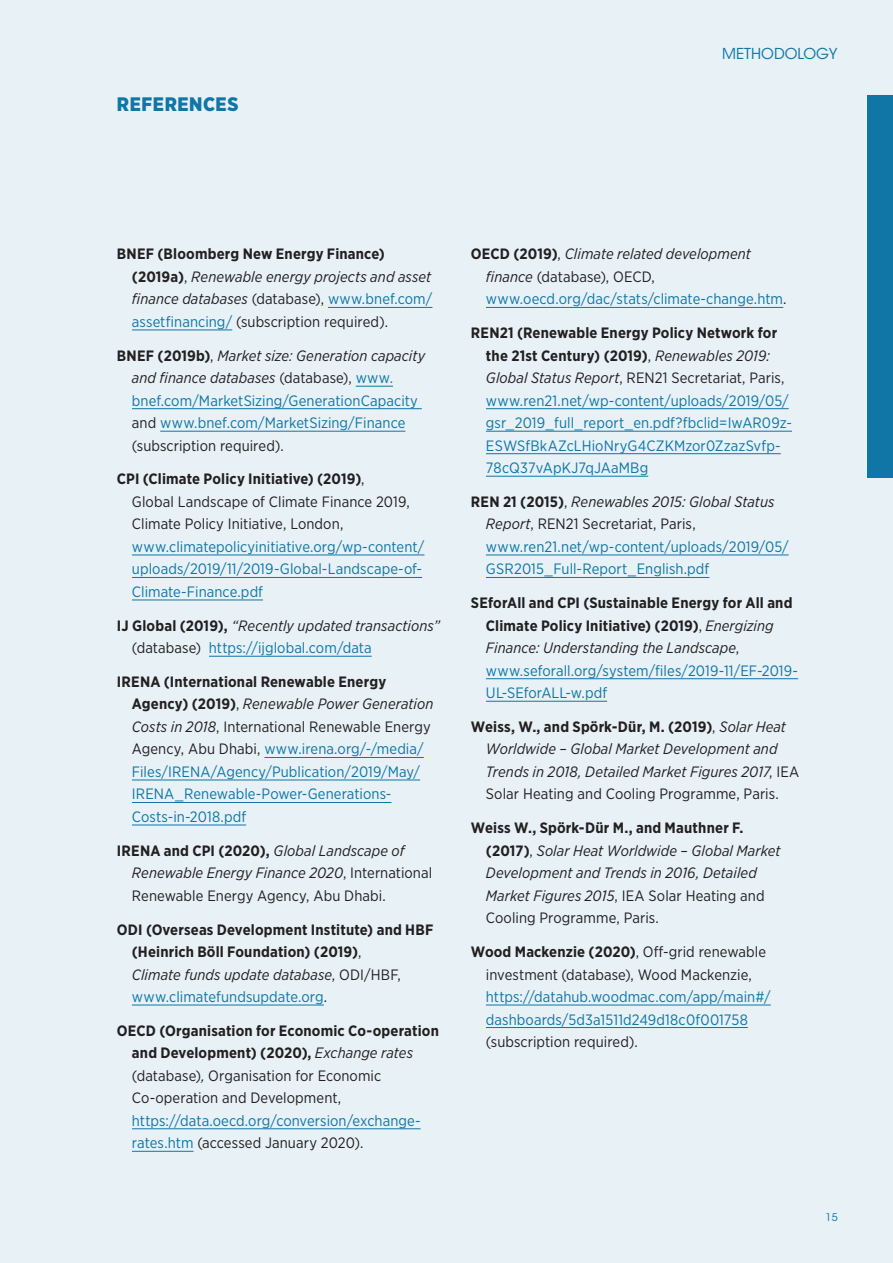
<style>
.page{position:relative;width:893px;height:1263px;background:#e7f1f6}
.page>*{position:absolute;margin:0;border:0;box-sizing:border-box;transform-origin:0 0}
._1_Headline{font:900 19.5px "Gotham Narrow";letter-spacing:.03em;color:#0f76a6}
.references{font:15px/22.5px "Gotham Narrow";letter-spacing:.005em;color:#0f76a6}
.references-2{font:italic 15px/22.5px "Gotham Narrow";letter-spacing:.005em;color:#231f20}
.references-3{font:15px/22.5px "Gotham Narrow";letter-spacing:.005em;color:#231f20}
.references-4{font:700 15px/22.5px "Gotham Narrow";letter-spacing:.01em;color:#231f20}
.t1{font:15px "ITC Avant Garde Std";color:#0f76a6}
.t2{font:10.5px "ITC Avant Garde Std";color:#0f76a6}
.s1{font-weight:700;font-style:normal}
.s2{font-style:normal}
.s3{font-style:normal;color:#0f76a6}
.s4{font-weight:700;color:#231f20}
.s5{color:#231f20}
.s6{font-style:italic;color:#231f20}
.s7{font-weight:700}
.s8{font-style:italic}
.s9{font-weight:400}
.s10{font-weight:400;font-style:italic}
.s11{font-weight:400;color:#0f76a6}
.s12{color:#0f76a6}
</style>
<div class="page">
<div style="left:867px;top:96px;width:26px;height:382px;background:#0f76a6"></div>
<hr style="left:328px;top:307px;width:104px;height:1px;background:#0f76a6">
<hr style="left:132px;top:330px;width:100px;height:1px;background:#0f76a6">
<hr style="left:356px;top:386px;width:37px;height:1px;background:#0f76a6">
<hr style="left:132px;top:408px;width:290px;height:1px;background:#0f76a6">
<hr style="left:160px;top:431px;width:245px;height:1px;background:#0f76a6">
<hr style="left:132px;top:555px;width:292px;height:1px;background:#0f76a6">
<hr style="left:132px;top:577px;width:290px;height:1px;background:#0f76a6">
<hr style="left:132px;top:600px;width:131px;height:1px;background:#0f76a6">
<hr style="left:209px;top:656px;width:163px;height:1px;background:#0f76a6">
<hr style="left:264px;top:757px;width:160px;height:1px;background:#0f76a6">
<hr style="left:132px;top:780px;width:288px;height:1px;background:#0f76a6">
<hr style="left:132px;top:802px;width:259px;height:1px;background:#0f76a6">
<hr style="left:132px;top:825px;width:114px;height:1px;background:#0f76a6">
<hr style="left:132px;top:1005px;width:192px;height:1px;background:#0f76a6">
<hr style="left:132px;top:1128px;width:289px;height:1px;background:#0f76a6">
<hr style="left:132px;top:1151px;width:61px;height:1px;background:#0f76a6">
<hr style="left:486px;top:307px;width:297px;height:1px;background:#0f76a6">
<hr style="left:486px;top:408px;width:303px;height:1px;background:#0f76a6">
<hr style="left:486px;top:431px;width:306px;height:1px;background:#0f76a6">
<hr style="left:486px;top:453px;width:295px;height:1px;background:#0f76a6">
<hr style="left:486px;top:476px;width:162px;height:1px;background:#0f76a6">
<hr style="left:486px;top:555px;width:303px;height:1px;background:#0f76a6">
<hr style="left:486px;top:577px;width:223px;height:1px;background:#0f76a6">
<hr style="left:486px;top:678px;width:312px;height:1px;background:#0f76a6">
<hr style="left:486px;top:701px;width:121px;height:1px;background:#0f76a6">
<hr style="left:486px;top:1005px;width:285px;height:1px;background:#0f76a6">
<hr style="left:486px;top:1027px;width:262px;height:1px;background:#0f76a6">
<p class="_1_Headline" style="left:117px;top:92px;width:123px">REFERENCES</p>
<p class="t1" style="left:722px;top:45px;width:117px">METHODOLOGY</p>
<p class="references-2" style="left:132px;top:243px;width:302px;text-indent:-15px"><span class="s1">BNEF (Bloomberg New Energy Finance) (2019a)</span><span class="s2">,</span> Renewable energy projects and asset finance databases <span class="s2">(database),</span> <span class="s3">www.bnef.com/ assetfinancing/</span> <span class="s2">(subscription required).</span></p>
<p class="references" style="left:132px;top:344px;width:295px;text-indent:-15px"><span class="s4">BNEF (2019b)</span><span class="s5">,</span> <span class="s6">Market size: Generation capacity and finance databases</span> <span class="s5">(database),</span> www. bnef.com/MarketSizing/GenerationCapacity <span class="s5">and</span> www.bnef.com/MarketSizing/Finance <span class="s5">(subscription required).</span></p>
<p class="references" style="left:132px;top:468px;width:294px;text-indent:-15px"><span class="s4">CPI (Climate Policy Initiative) (2019)</span><span class="s5">,<br>Global Landscape of Climate Finance 2019, Climate Policy Initiative, London, </span>www.climatepolicyinitiative.org/wp-content/ uploads/2019/11/2019-Global-Landscape-of-Climate-Finance.pdf</p>
<p class="references-2" style="left:132px;top:614px;width:310px;text-indent:-15px"><span class="s1">IJ Global (2019),</span> “Recently updated transactions” <span class="s2">(database)</span> <span class="s3">https://ijglobal.com/data</span></p>
<p class="references" style="left:132px;top:670px;width:303px;text-indent:-15px"><span class="s4">IRENA (International Renewable Energy Agency) (2019)</span><span class="s5">,</span> <span class="s6">Renewable Power Generation Costs in 2018</span><span class="s5">, International Renewable Energy Agency, Abu Dhabi,</span> www.irena.org/-/media/ Files/IRENA/Agency/Publication/2019/May/ IRENA_Renewable-Power-Generations-Costs-in-2018.pdf</p>
<p class="references-3" style="left:132px;top:839px;width:302px;text-indent:-15px"><span class="s7">IRENA and CPI (2020),</span> <span class="s8">Global Landscape of<br>Renewable Energy Finance 2020</span>, International<br>Renewable Energy Agency, Abu Dhabi.</p>
<p class="references-4" style="left:132px;top:918px;width:303px;text-indent:-15px">ODI (Overseas Development Institute) and HBF (Heinrich Böll Foundation) (2019)<span class="s9">,<br></span><span class="s10">Climate funds update database</span><span class="s9">, ODI/HBF, </span><span class="s11">www.climatefundsupdate.org</span><span class="s9">.</span></p>
<p class="references-3" style="left:132px;top:1019px;width:308px;text-indent:-15px"><span class="s7">OECD (Organisation for Economic Co-operation and Development) (2020),</span> <span class="s8">Exchange rates </span>(database)<span class="s8">,</span> Organisation for Economic Co-operation and Development, <span class="s12">https://data.oecd.org/conversion/exchange&shy;rates.htm</span> (accessed January 2020).</p>
<p class="references" style="left:486px;top:243px;width:302px;text-indent:-15px"><span class="s4">OECD (2019)</span><span class="s5">,</span> <span class="s6">Climate related development finance</span> <span class="s5">(database), OECD, </span>www.oecd.org/dac/stats/climate-change.htm<span class="s5">.</span></p>
<p class="references" style="left:486px;top:321px;width:308px;text-indent:-15px"><span class="s4">REN21 (Renewable Energy Policy Network for the 21st Century) (2019)</span><span class="s5">,</span> <span class="s6">Renewables 2019:<br>Global Status Report</span><span class="s5">, REN21 Secretariat, Paris, </span>www.ren21.net/wp-content/uploads/2019/05/ gsr_2019_full_report_en.pdf?fbclid=IwAR09z-ESWSfBkAZcLHioNryG4CZKMzor0ZzazSvfp-78cQ37vApKJ7qJAaMBg</p>
<p class="references" style="left:486px;top:490px;width:304px;text-indent:-15px"><span class="s4">REN 21 (2015)</span><span class="s5">,</span> <span class="s6">Renewables 2015: Global Status Report</span><span class="s5">, REN21 Secretariat, Paris, </span>www.ren21.net/wp-content/uploads/2019/05/ GSR2015_Full-Report_English.pdf</p>
<p class="references-4" style="left:486px;top:591px;width:314px;text-indent:-15px">SEforAll and CPI (Sustainable Energy for All and Climate Policy Initiative) (2019)<span class="s9">,</span> <span class="s10">Energizing Finance: Understanding the Landscape</span><span class="s9">, </span><span class="s11">www.seforall.org/system/files/2019-11/EF-2019- UL-SEforALL-w.pdf</span></p>
<p class="references-2" style="left:486px;top:715px;width:315px;text-indent:-15px"><span class="s1">Weiss, W., and Spörk-Dür, M. (2019)</span><span class="s2">,</span> Solar Heat Worldwide – Global Market Development and Trends in 2018, Detailed Market Figures 2017<span class="s2">, IEA Solar Heating and Cooling Programme, Paris.</span></p>
<p class="references-2" style="left:486px;top:816px;width:296px;text-indent:-15px"><span class="s1">Weiss W., Spörk-Dür M., and Mauthner F. (2017)</span><span class="s2">,</span> Solar Heat Worldwide – Global Market Development and Trends in 2016, Detailed Market Figures 2015<span class="s2">, IEA Solar Heating and Cooling Programme, Paris.</span></p>
<p class="references-3" style="left:486px;top:940px;width:286px;text-indent:-15px"><span class="s7">Wood Mackenzie (2020)</span>, Off-grid renewable investment (database), Wood Mackenzie, <span class="s12">https://datahub.woodmac.com/app/main#/ dashboards/5d3a1511d249d18c0f001758 </span>(subscription required).</p>
<p class="t2" style="left:826px;top:1211px;width:14px">15</p>
</div>
